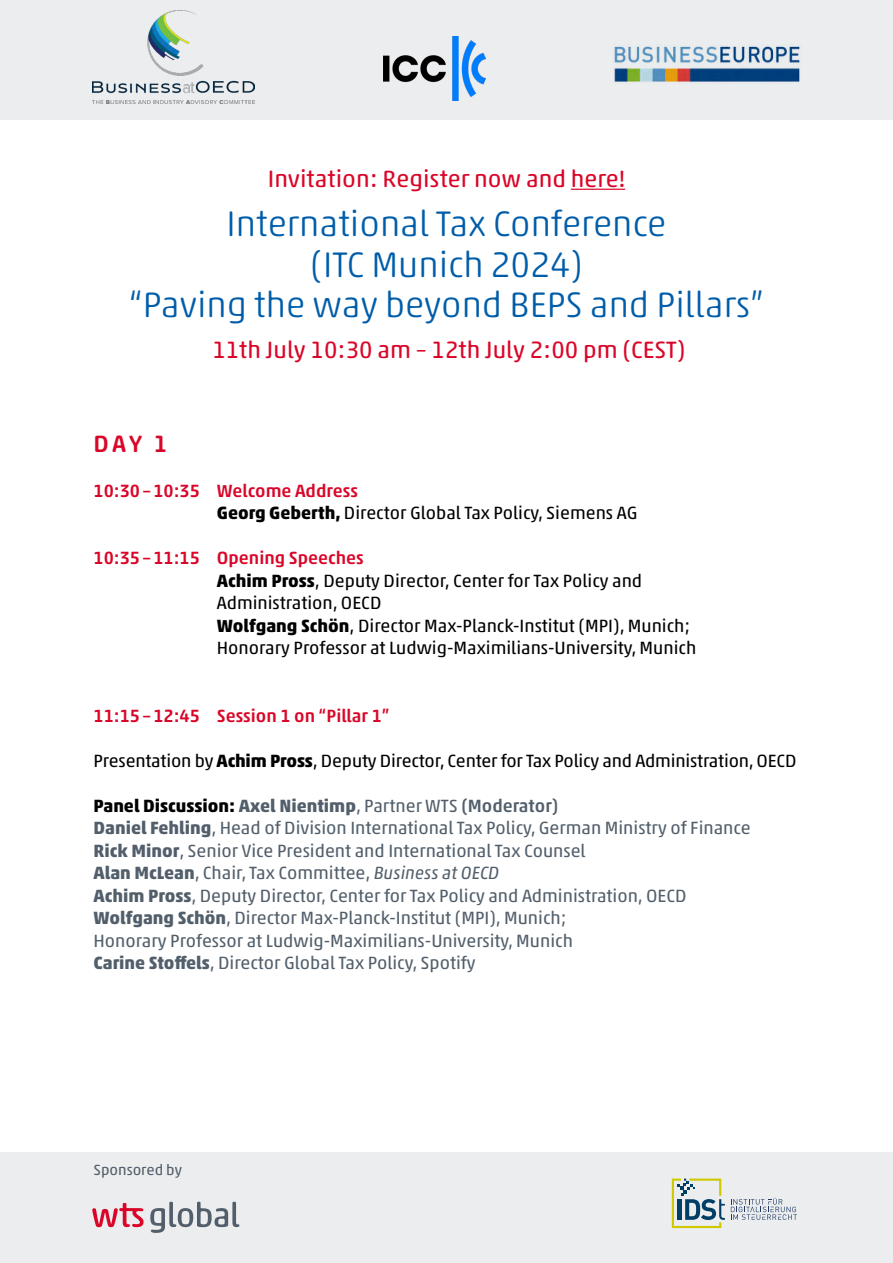
<style>
.page{position:relative;width:893px;height:1263px;background:#fff}
.page>*{position:absolute;margin:0;border:0;box-sizing:border-box;transform-origin:0 0}
.Vorspann{font:300 36px "Akko Rounded Pro";color:#005da9}
.Vorspann-2{font:24px "Akko Rounded Pro";color:#da0629}
.Fließtext{font:500 24px "Akko Rounded Pro";color:#da0629}
.Fließtext-2{font:18px "Akko Pro";color:#525f6b}
.Fließtext-3{font:18px "Akko Pro";color:#000}
.Fließtext-4{font:500 18px "Akko Pro";color:#da0629}
.Fließtext-5{font:700 18px "Akko Pro";color:#000}
.Fließtext-6{font:15px "Akko Pro";color:#525f6b}
.s1{font-weight:700}
.s2{color:#525f6b}
.s3{font-weight:400;color:#525f6b}
.s4{font-weight:500;color:#525f6b}
.s5{font-style:italic}
</style>
<div class="page">
<hr style="left:571px;top:189px;width:54px;height:1px;background:#da0629">
<div style="left:0;top:0;width:893px;height:119px;background:#ebedef"></div>
<img style="left:614px;top:46px;width:186px;height:36px">
<img style="left:93px;top:11px;width:162px;height:92px">
<img style="left:384px;top:37px;width:102px;height:63px">
<div style="left:0;top:1152px;width:893px;height:111px;background:#ebedef"></div>
<svg style="left:92px;top:1203px;width:52px;height:24px"></svg>
<svg style="left:150px;top:1202px;width:89px;height:31px"></svg>
<svg style="left:731px;top:1198px;width:66px;height:22px"></svg>
<svg style="left:672px;top:1178px;width:53px;height:50px"></svg>
<p class="Vorspann-2" style="left:268px;top:164px;width:359px">Invitation: Register now and here!</p>
<p class="Vorspann" style="left:227px;top:202px;width:441px">International Tax Conference</p>
<p class="Vorspann" style="left:310px;top:243px;width:274px">(ITC Munich 2024)</p>
<p class="Vorspann" style="left:129px;top:283px;width:637px">“Paving the way beyond BEPS and Pillars”</p>
<p class="Vorspann-2" style="left:212px;top:335px;width:474px">11th July 10:30 am – 12th July 2:00 pm (CEST)</p>
<p class="Fließtext" style="left:94px;top:429px;width:75px">DAY 1</p>
<p class="Fließtext-4" style="left:94px;top:480px;width:266px">10:30–10:35 Welcome Address</p>
<p class="Fließtext-3" style="left:217px;top:502px;width:422px"><span class="s1">Georg Geberth,</span> Director Global Tax Policy, Siemens AG</p>
<p class="Fließtext-4" style="left:94px;top:547px;width:272px">10:35–11:15 Opening Speeches</p>
<p class="Fließtext-3" style="left:217px;top:570px;width:427px"><span class="s1">Achim Pross</span>, Deputy Director, Center for Tax Policy and</p>
<p class="Fließtext-3" style="left:217px;top:592px;width:166px">Administration, OECD</p>
<p class="Fließtext-3" style="left:217px;top:615px;width:475px"><span class="s1">Wolfgang Schön</span>, Director Max-Planck-Institut (MPI), Munich;</p>
<p class="Fließtext-3" style="left:217px;top:637px;width:481px">Honorary Professor at Ludwig-Maximilians-University, Munich</p>
<p class="Fließtext-4" style="left:94px;top:705px;width:298px">11:15–12:45 Session 1 on “Pillar 1”</p>
<p class="Fließtext-3" style="left:94px;top:750px;width:705px">Presentation by <span class="s1">Achim Pross</span>, Deputy Director, Center for Tax Policy and Administration, OECD</p>
<p class="Fließtext-5" style="left:94px;top:794px;width:466px">Panel Discussion: <span class="s2">Axel Nientimp</span><span class="s3">, Partner WTS</span> <span class="s4">(Moderator)</span></p>
<p class="Fließtext-2" style="left:94px;top:817px;width:659px"><span class="s1">Daniel Fehling</span>, Head of Division International Tax Policy, German Ministry of Finance</p>
<p class="Fließtext-2" style="left:94px;top:840px;width:494px"><span class="s1">Rick Minor</span>, Senior Vice President and International Tax Counsel</p>
<p class="Fließtext-2" style="left:94px;top:862px;width:407px"><span class="s1">Alan McLean</span>, Chair, Tax Committee, <span class="s5">Business at OECD</span></p>
<p class="Fließtext-2" style="left:94px;top:885px;width:595px"><span class="s1">Achim Pross</span>, Deputy Director, Center for Tax Policy and Administration, OECD</p>
<p class="Fließtext-2" style="left:94px;top:907px;width:474px"><span class="s1">Wolfgang Schön</span>, Director Max-Planck-Institut (MPI), Munich;</p>
<p class="Fließtext-2" style="left:94px;top:930px;width:481px">Honorary Professor at Ludwig-Maximilians-University, Munich</p>
<p class="Fließtext-2" style="left:94px;top:952px;width:383px"><span class="s1">Carine Stoffels</span>, Director Global Tax Policy, Spotify</p>
<p class="Fließtext-6" style="left:94px;top:1161px;width:90px">Sponsored by</p>
</div>
